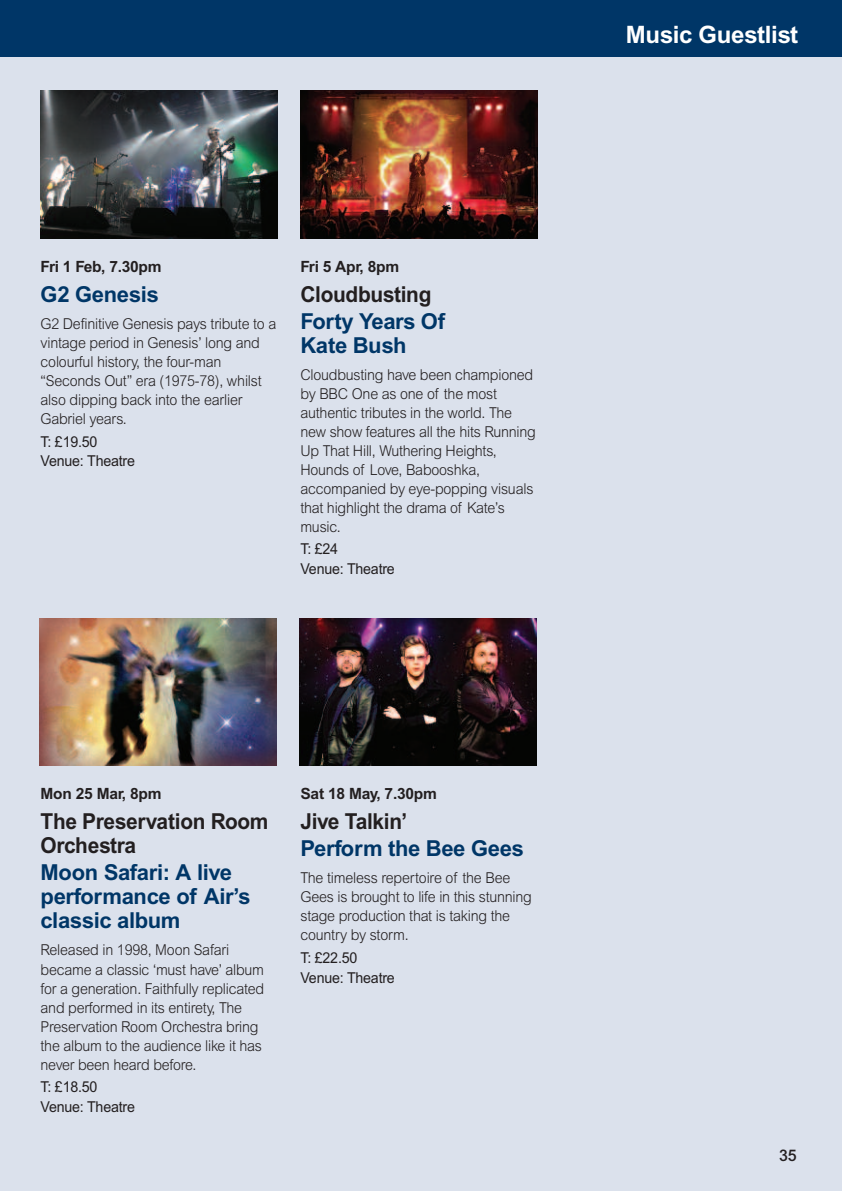
<style>
.page{position:relative;width:842px;height:1191px;background:#fff}
.page>*{position:absolute;margin:0;border:0;box-sizing:border-box;transform-origin:0 0}
.t1{font:700 24px "Arial";letter-spacing:-.015em;color:#fff}
.t2{font:700 22px/24px "Arial";letter-spacing:-.015em;color:#003667}
.t3{font:700 22px/24px "Arial";letter-spacing:-.015em;color:#231f20;scale:.95 1}
.t4{font:500 16px "Arial";color:#231f20}
.t5{font:700 15.6px "Arial";letter-spacing:-.015em;color:#231f20}
.t6{font:300 15px/19px "Arial";letter-spacing:-.015em;color:#231f20;scale:.95 1}
.t7{font:15px/19.8px "Arial";letter-spacing:-.015em;color:#231f20;scale:.95 1}
</style>
<div class="page">
<div style="left:0;top:45px;width:842px;height:1146px;background:#dbe1ec"></div>
<div style="left:0;top:0;width:842px;height:57px;background:#003667"></div>
<img style="left:41px;top:91px;width:237px;height:147px">
<img style="left:300px;top:91px;width:238px;height:147px">
<img style="left:40px;top:618px;width:237px;height:147px">
<img style="left:300px;top:618px;width:237px;height:147px">
<p class="t5" style="left:41px;top:261px;width:123px">Fri 1 Feb, 7.30pm</p>
<h2 class="t2" style="left:41px;top:284px;width:120px">G2 Genesis</h2>
<p class="t6" style="left:41px;top:316px;width:250px">G2 Definitive Genesis pays tribute to a vintage period in Genesis’ long and colourful history, the four-man “Seconds Out” era (1975-78), whilst also dipping back into the earlier<br>Gabriel years.</p>
<p class="t7" style="left:41px;top:431px;width:101px">T: £19.50<br>Venue: Theatre</p>
<p class="t5" style="left:300px;top:261px;width:100px">Fri 5 Apr, 8pm</p>
<h2 class="t3" style="left:300px;top:284px;width:139px">Cloudbusting</h2>
<h2 class="t2" style="left:300px;top:311px;width:146px">Forty Years Of<br>Kate Bush</h2>
<p class="t6" style="left:300px;top:367px;width:249px">Cloudbusting have been championed by BBC One as one of the most authentic tributes in the world. The new show features all the hits Running<br>Up That Hill, Wuthering Heights,<br>Hounds of Love, Babooshka, accompanied by eye-popping visuals that highlight the drama of Kate’s music.</p>
<p class="t7" style="left:300px;top:539px;width:101px">T: £24<br>Venue: Theatre</p>
<p class="t5" style="left:41px;top:788px;width:122px">Mon 25 Mar, 8pm</p>
<h2 class="t3" style="left:41px;top:811px;width:241px">The Preservation Room<br>Orchestra</h2>
<h2 class="t2" style="left:41px;top:862px;width:211px">Moon Safari: A live performance of Air’s classic album</h2>
<p class="t6" style="left:41px;top:942px;width:237px">Released in 1998, Moon Safari became a classic ‘must have’ album for a generation. Faithfully replicated and performed in its entirety, The Preservation Room Orchestra bring the album to the audience like it has never been heard before.</p>
<p class="t7" style="left:41px;top:1076px;width:101px">T: £18.50<br>Venue: Theatre</p>
<p class="t5" style="left:300px;top:788px;width:138px">Sat 18 May, 7.30pm</p>
<h2 class="t3" style="left:300px;top:811px;width:114px">Jive Talkin’</h2>
<h2 class="t2" style="left:300px;top:838px;width:225px">Perform the Bee Gees</h2>
<p class="t6" style="left:300px;top:870px;width:245px">The timeless repertoire of the Bee<br>Gees is brought to life in this stunning stage production that is taking the country by storm.</p>
<p class="t7" style="left:300px;top:947px;width:101px">T: £22.50<br>Venue: Theatre</p>
<h1 class="t1" style="left:626px;top:26px;width:174px">Music Guestlist</h1>
<p class="t4" style="left:779px;top:1149px;width:19px">35</p>
</div>
